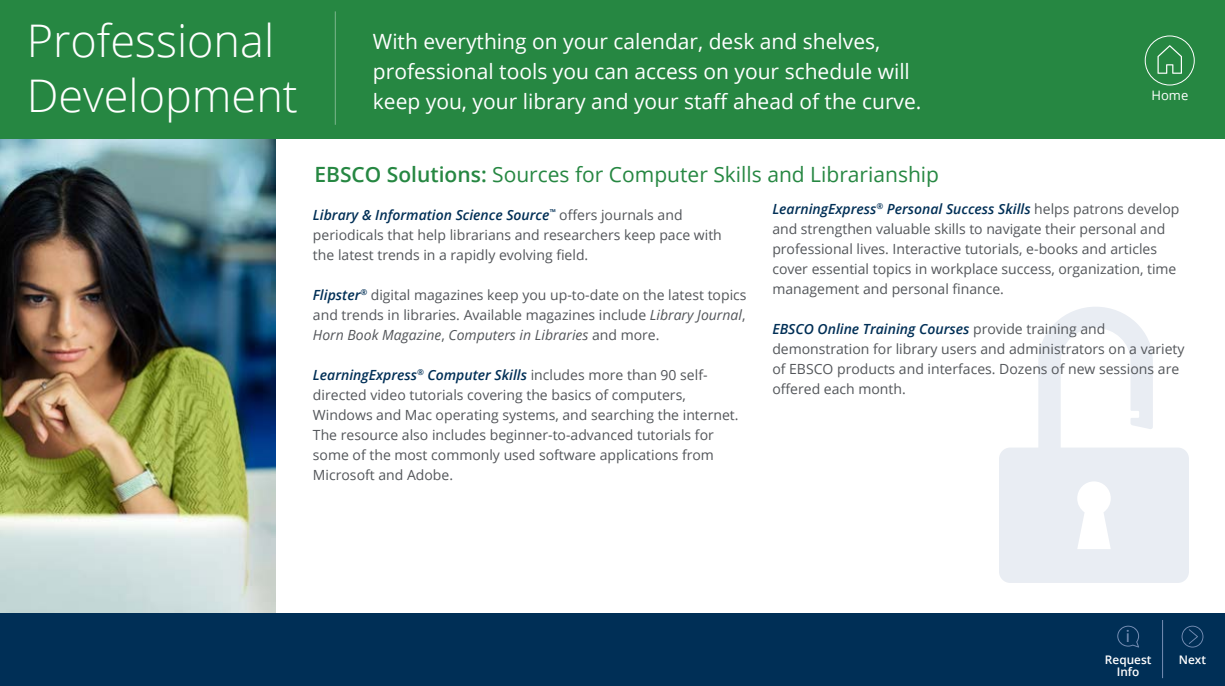
<style>
.page{position:relative;width:1225px;height:686px;background:#fff}
.page>*{position:absolute;margin:0;border:0;box-sizing:border-box;transform-origin:0 0}
.t1{font:300 45px/55px "Open Sans";color:#fff}
.t2{font:21px/30px "Open Sans";color:#fff}
.t3{font:21px "Open Sans";color:#268742}
.t4{font:18px "Myriad Pro";color:#768eb4}
.t5{font:14px/20px "Open Sans";color:#53565a}
.t6{font:13px "Open Sans";color:#fff}
.t7{font:600 11.8px "Open Sans";color:#fff}
.s1{font-weight:600}
.s2{font-weight:600;font-style:italic;color:#002f56}
.s3{font-style:italic}
</style>
<div class="page">
<div style="left:0;top:613px;width:1225px;height:73px;background:#002f56"></div>
<svg style="left:999px;top:307px;width:190px;height:276px;fill:#e9edf3"></svg>
<svg style="left:1182px;top:626px;width:21px;height:22px"></svg>
<hr style="left:1162px;top:620px;width:1px;height:58px;background:#768eb4">
<svg style="left:1117px;top:626px;width:22px;height:22px"></svg>
<img style="left:0;top:139px;width:275px;height:474px">
<div style="left:0;top:0;width:1225px;height:139px;background:#268742"></div>
<hr style="left:335px;top:11px;width:1px;height:114px;background:#7db78e">
<div style="left:1145px;top:35px;width:50px;height:51px;border:1px solid #fff;border-radius:50%"></div>
<svg style="left:1158px;top:45px;width:24px;height:29px"></svg>
<h1 class="t1" style="left:27px;top:12px;width:273px">Professional<br>Development</h1>
<h2 class="t2" style="left:373px;top:26px;width:550px">With everything on your calendar, desk and shelves, professional tools you can access on your schedule will keep you, your library and your staff ahead of the curve.</h2>
<p class="t6" style="left:1152px;top:87px;width:38px">Home</p>
<h2 class="t3" style="left:314px;top:160px;width:626px"><span class="s1">EBSCO Solutions:</span> Sources for Computer Skills and Librarianship</h2>
<p class="t5" style="left:313px;top:204px;width:410px"><span class="s2">Library &amp; Information Science Source</span><sup>™</sup> offers journals and periodicals that help librarians and researchers keep pace with the latest trends in a rapidly evolving field.</p>
<p class="t5" style="left:313px;top:284px;width:435px;text-align:justify"><span class="s2">Flipster</span><sup>®</sup> digital magazines keep you up-to-date on the latest topics and trends in libraries. Available magazines include <span class="s3">Library Journal</span>, <span class="s3">Horn Book Magazine</span>, <span class="s3">Computers in Libraries</span> and more.</p>
<p class="t5" style="left:313px;top:364px;width:427px"><span class="s2">LearningExpress</span><sup>®</sup> <span class="s2">Computer Skills</span> includes more than 90 self&shy;directed video tutorials covering the basics of computers, Windows and Mac operating systems, and searching the internet.<br>The resource also includes beginner-to-advanced tutorials for some of the most commonly used software applications from Microsoft and Adobe.</p>
<p class="t5" style="left:772px;top:198px;width:409px"><span class="s2">LearningExpress</span><sup>®</sup> <span class="s2">Personal Success Skills</span> helps patrons develop and strengthen valuable skills to navigate their personal and professional lives. Interactive tutorials, e-books and articles cover essential topics in workplace success, organization, time management and personal finance.</p>
<p class="t5" style="left:772px;top:318px;width:414px"><span class="s2">EBSCO Online Training Courses</span> provide training and demonstration for library users and administrators on a variety of EBSCO products and interfaces. Dozens of new sessions are offered each month.</p>
<p class="t4" style="left:1126px;top:624px;width:6px">i</p>
<p class="t7" style="left:1105px;top:651px;width:48px">Request</p>
<p class="t7" style="left:1179px;top:651px;width:29px">Next</p>
<p class="t7" style="left:1117px;top:664px;width:24px">Info</p>
</div>
